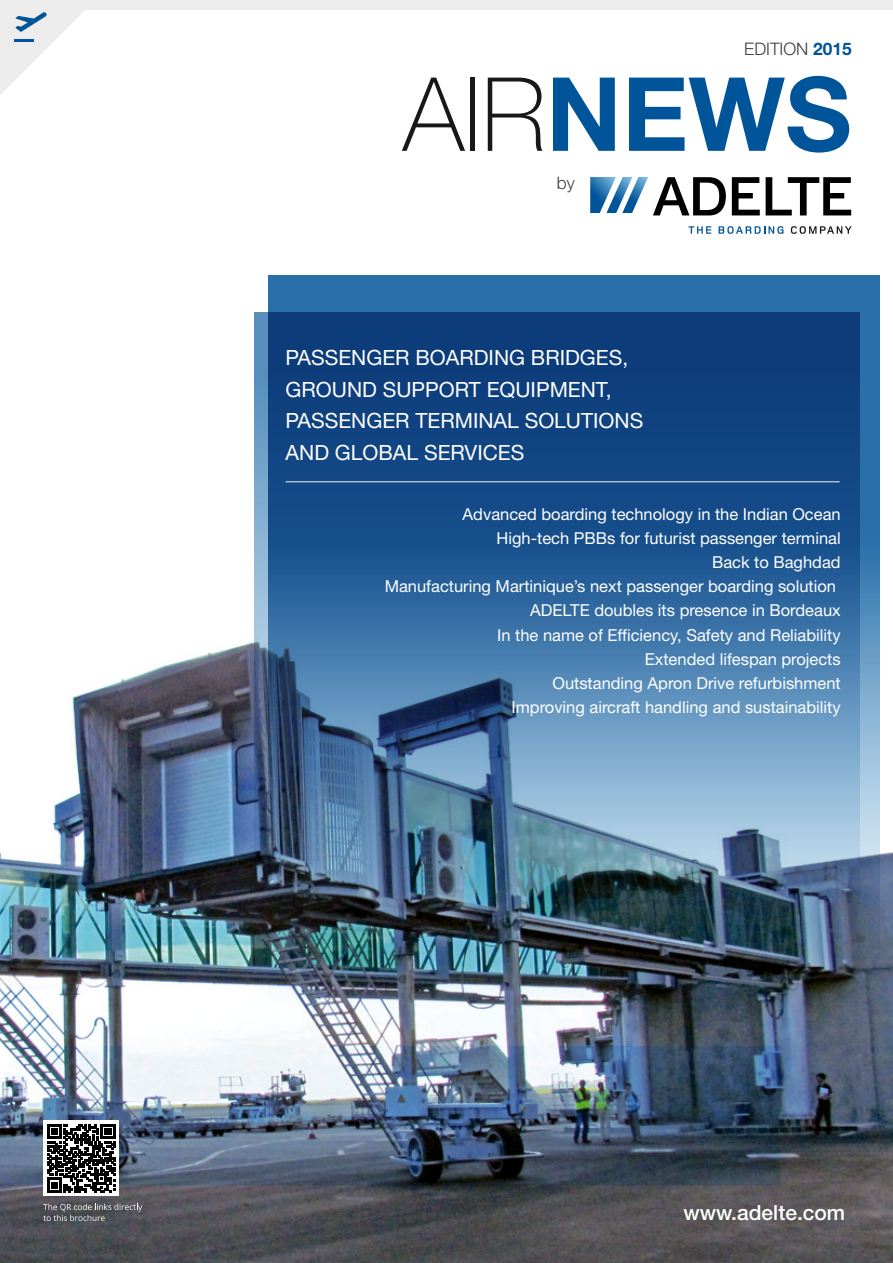
<style>
.page{position:relative;width:893px;height:1263px;background:#fff}
.page>*{position:absolute;margin:0;border:0;box-sizing:border-box;transform-origin:0 0}
.t1{font:700 102.6px "Helvetica Neue";color:#005499}
.t2{font:21px/31.5px "Helvetica Neue";color:#fff}
.t3{font:500 21px "Helvetica Neue";color:#fff}
.t4{font:300 17.25px "Helvetica Neue";color:#3d3d3f}
.t5{font:16.5px/24px "Helvetica Neue";color:#fff;text-align:right}
.s1{font-weight:700;color:#005499}
.s2{font-weight:100;color:#1a171b}
</style>
<div class="page">
<img style="left:0;top:394px;width:893px;height:869px">
<div style="left:0;top:0;width:893px;height:9px;background:#ececed"></div>
<svg style="left:732px;top:177px;width:28px;height:38px"></svg>
<svg style="left:766px;top:177px;width:85px;height:38px"></svg>
<svg style="left:590px;top:177px;width:136px;height:38px"></svg>
<svg style="left:688px;top:226px;width:23px;height:8px"></svg>
<svg style="left:719px;top:226px;width:64px;height:8px"></svg>
<svg style="left:791px;top:226px;width:61px;height:8px"></svg>
<svg style="left:43px;top:1203px;width:99px;height:18px;background:#65666b"></svg>
<img style="left:255px;top:312px;width:605px;height:696px">
<img style="left:268px;top:276px;width:611px;height:727px">
<hr style="left:286px;top:481px;width:554px;height:1px;background:#f5f5f4">
<img style="left:0;top:1046px;width:780px;height:140px">
<svg style="left:0;top:9px;width:95px;height:86px"></svg>
<div style="left:43px;top:1120px;width:76px;height:76px;background:#fff"></div>
<svg style="left:47px;top:1124px;width:68px;height:68px"></svg>
<p class="t4" style="left:744px;top:39px;width:109px">EDITION <span class="s1">2015</span></p>
<p class="t1" style="left:403px;top:51px;width:450px"><span class="s2">AIR</span>NEWS</p>
<p class="t4" style="left:557px;top:172px;width:19px">by</p>
<p class="t2" style="left:286px;top:342px;width:359px">PASSENGER BOARDING BRIDGES,<br>GROUND SUPPORT EQUIPMENT,<br>PASSENGER TERMINAL SOLUTIONS<br>AND GLOBAL SERVICES</p>
<p class="t5" style="left:385px;top:502px;width:457px">Advanced boarding technology in the Indian Ocean<br>High-tech PBBs for futurist passenger terminal<br>Back to Baghdad<br>Manufacturing Martinique’s next passenger boarding solution ADELTE doubles its presence in Bordeaux<br>In the name of Efficiency, Safety and Reliability<br>Extended lifespan projects<br>Outstanding Apron Drive refurbishment<br>Improving aircraft handling and sustainability</p>
<p class="t3" style="left:683px;top:1199px;width:163px">www.adelte.com</p>
</div>
